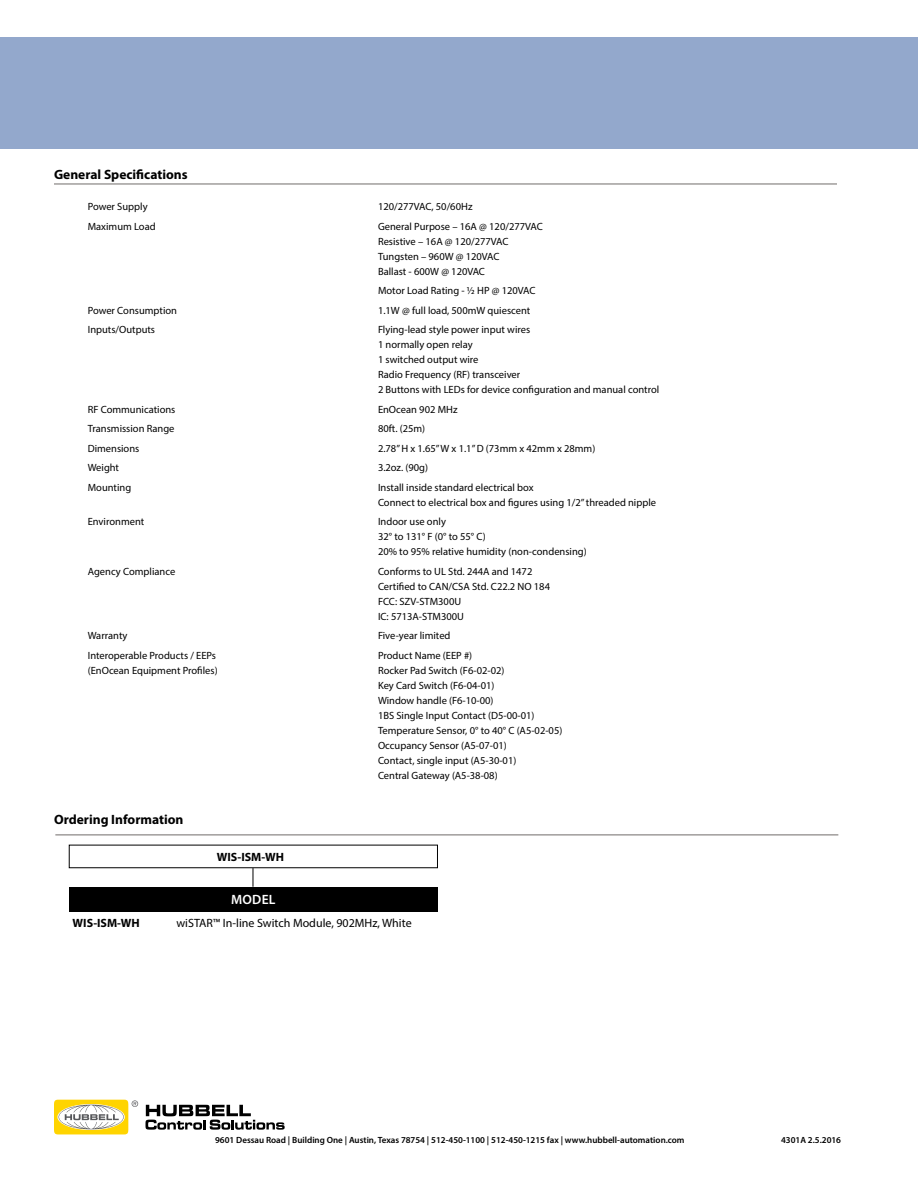
<style>
.page{position:relative;width:918px;height:1188px;background:#fff}
.page>*{position:absolute;margin:0;border:0;box-sizing:border-box;transform-origin:0 0}
.rulers_off{font:700 13.5px "Myriad Pro";color:#000}
.Ordering_Subhead{font:600 13.5px "Myriad Pro";letter-spacing:.02em;color:#fff}
.t1{font:12px "Myriad Pro";color:#000}
.t2{font:700 12px "Myriad Pro";color:#000}
.rulers_off-2{font:10.5px "Myriad Pro";color:#000}
.t3{font:600 9px "Myriad Pro";color:#000}
</style>
<div class="page">
<hr style="left:55px;top:835px;width:783px;height:1px;background:#706c6a">
<svg style="left:253px;top:868px;width:1px;height:19px"></svg>
<div style="left:69px;top:887px;width:369px;height:25px;background:#000"></div>
<hr style="left:54px;top:184px;width:783px;height:1px;background:#706c6a">
<div style="left:0;top:37px;width:918px;height:111px;background:#93a8cc"></div>
<svg style="left:146px;top:1105px;width:139px;height:25px"></svg>
<svg style="left:54px;top:1100px;width:84px;height:34px"></svg>
<p class="rulers_off" style="left:54px;top:165px;width:135px">General Specifications</p>
<p class="rulers_off-2" style="left:88px;top:200px;width:61px">Power Supply</p>
<p class="rulers_off-2" style="left:378px;top:200px;width:96px">120/277VAC, 50/60Hz</p>
<p class="rulers_off-2" style="left:88px;top:220px;width:69px">Maximum Load</p>
<p class="rulers_off-2" style="left:378px;top:220px;width:166px">General Purpose – 16A @ 120/277VAC</p>
<p class="rulers_off-2" style="left:378px;top:235px;width:132px">Resistive – 16A @ 120/277VAC</p>
<p class="rulers_off-2" style="left:378px;top:250px;width:123px">Tungsten – 960W @ 120VAC</p>
<p class="rulers_off-2" style="left:378px;top:265px;width:109px">Ballast - 600W @ 120VAC</p>
<p class="rulers_off-2" style="left:378px;top:284px;width:159px">Motor Load Rating - ½ HP @ 120VAC</p>
<p class="rulers_off-2" style="left:88px;top:304px;width:91px">Power Consumption</p>
<p class="rulers_off-2" style="left:378px;top:304px;width:154px">1.1W @ full load, 500mW quiescent</p>
<p class="rulers_off-2" style="left:88px;top:323px;width:69px">Inputs/Outputs</p>
<p class="rulers_off-2" style="left:378px;top:323px;width:154px">Flying-lead style power input wires</p>
<p class="rulers_off-2" style="left:378px;top:338px;width:96px">1 normally open relay</p>
<p class="rulers_off-2" style="left:378px;top:353px;width:102px">1 switched output wire</p>
<p class="rulers_off-2" style="left:378px;top:368px;width:144px">Radio Frequency (RF) transceiver</p>
<p class="rulers_off-2" style="left:378px;top:383px;width:283px">2 Buttons with LEDs for device configuration and manual control</p>
<p class="rulers_off-2" style="left:88px;top:403px;width:89px">RF Communications</p>
<p class="rulers_off-2" style="left:378px;top:403px;width:81px">EnOcean 902 MHz</p>
<p class="rulers_off-2" style="left:88px;top:422px;width:88px">Transmission Range</p>
<p class="rulers_off-2" style="left:378px;top:422px;width:49px">80ft. (25m)</p>
<p class="rulers_off-2" style="left:88px;top:442px;width:53px">Dimensions</p>
<p class="rulers_off-2" style="left:378px;top:442px;width:219px">2.78” H x 1.65” W x 1.1” D (73mm x 42mm x 28mm)</p>
<p class="rulers_off-2" style="left:88px;top:461px;width:33px">Weight</p>
<p class="rulers_off-2" style="left:378px;top:461px;width:52px">3.2oz. (90g)</p>
<p class="rulers_off-2" style="left:88px;top:481px;width:45px">Mounting</p>
<p class="rulers_off-2" style="left:378px;top:481px;width:157px">Install inside standard electrical box</p>
<p class="rulers_off-2" style="left:378px;top:496px;width:280px">Connect to electrical box and figures using 1/2” threaded nipple</p>
<p class="rulers_off-2" style="left:88px;top:515px;width:58px">Environment</p>
<p class="rulers_off-2" style="left:378px;top:515px;width:69px">Indoor use only</p>
<p class="rulers_off-2" style="left:378px;top:530px;width:109px">32° to 131° F (0° to 55° C)</p>
<p class="rulers_off-2" style="left:378px;top:545px;width:210px">20% to 95% relative humidity (non-condensing)</p>
<p class="rulers_off-2" style="left:88px;top:565px;width:89px">Agency Compliance</p>
<p class="rulers_off-2" style="left:378px;top:565px;width:156px">Conforms to UL Std. 244A and 1472</p>
<p class="rulers_off-2" style="left:378px;top:580px;width:174px">Certified to CAN/CSA Std. C22.2 NO 184</p>
<p class="rulers_off-2" style="left:378px;top:595px;width:85px">FCC: SZV-STM300U</p>
<p class="rulers_off-2" style="left:378px;top:610px;width:87px">IC: 5713A-STM300U</p>
<p class="rulers_off-2" style="left:88px;top:629px;width:41px">Warranty</p>
<p class="rulers_off-2" style="left:378px;top:629px;width:74px">Five-year limited</p>
<p class="rulers_off-2" style="left:88px;top:649px;width:130px">Interoperable Products / EEPs</p>
<p class="rulers_off-2" style="left:378px;top:649px;width:96px">Product Name (EEP #)</p>
<p class="rulers_off-2" style="left:88px;top:664px;width:131px">(EnOcean Equipment Profiles)</p>
<p class="rulers_off-2" style="left:378px;top:664px;width:128px">Rocker Pad Switch (F6-02-02)</p>
<p class="rulers_off-2" style="left:378px;top:679px;width:118px">Key Card Switch (F6-04-01)</p>
<p class="rulers_off-2" style="left:378px;top:694px;width:117px">Window handle (F6-10-00)</p>
<p class="rulers_off-2" style="left:378px;top:709px;width:158px">1BS Single Input Contact (D5-00-01)</p>
<p class="rulers_off-2" style="left:378px;top:724px;width:186px">Temperature Sensor, 0° to 40° C (A5-02-05)</p>
<p class="rulers_off-2" style="left:378px;top:739px;width:130px">Occupancy Sensor (A5-07-01)</p>
<p class="rulers_off-2" style="left:378px;top:754px;width:140px">Contact, single input (A5-30-01)</p>
<p class="rulers_off-2" style="left:378px;top:769px;width:121px">Central Gateway (A5-38-08)</p>
<p class="rulers_off" style="left:54px;top:811px;width:131px">Ordering Information</p>
<p class="t2" style="left:217px;top:849px;width:69px">WIS-ISM-WH</p>
<p class="Ordering_Subhead" style="left:231px;top:891px;width:46px">MODEL</p>
<p class="t2" style="left:73px;top:916px;width:69px">WIS-ISM-WH</p>
<p class="t1" style="left:176px;top:916px;width:237px">wiSTAR™ In-line Switch Module, 902MHz, White</p>
<p class="t3" style="left:215px;top:1134px;width:471px">9601 Dessau Road | Building One | Austin, Texas 78754 | 512-450-1100 | 512-450-1215 fax | www.hubbell-automation.com</p>
<p class="t3" style="left:781px;top:1134px;width:62px">4301A 2.5.2016</p>
</div>
